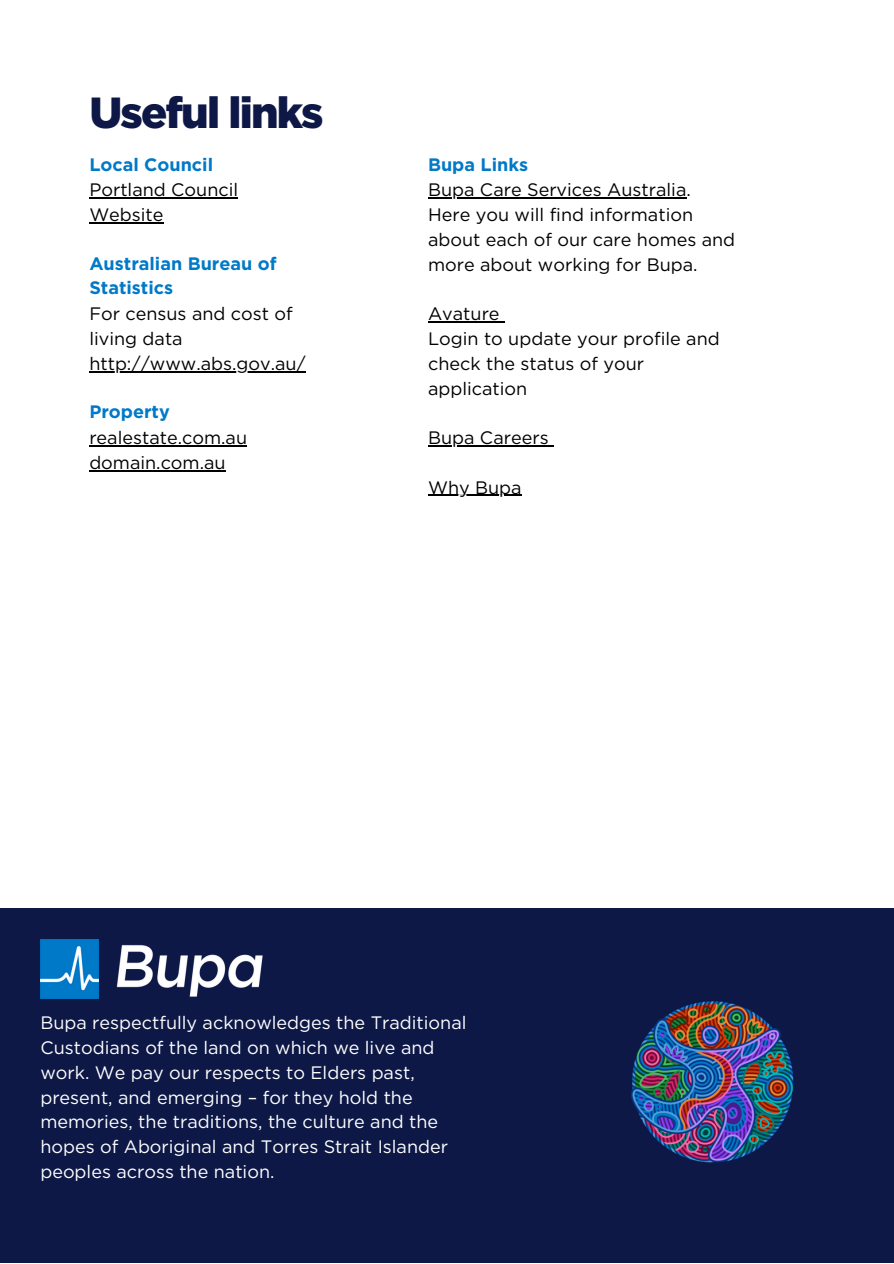
<style>
.page{position:relative;width:894px;height:1264px;background:#fff}
.page>*{position:absolute;margin:0;border:0;box-sizing:border-box;transform-origin:0 0}
.t1{font:900 43.5px "Gotham";letter-spacing:-.04em;color:#0d1846}
.t2{font:18px/24.8px "Gotham";color:#000}
.t3{font:18px/24.8px "Gotham";color:#fff}
.t4{font:700 18px/24.8px "Gotham";color:#0079c8}
</style>
<div class="page">
<div style="left:0;top:908px;width:893px;height:355px;background:#0d1846"></div>
<img style="left:40px;top:939px;width:223px;height:59px">
<img style="left:631px;top:1001px;width:163px;height:162px">
<hr style="left:89px;top:198px;width:149px;height:1px;background:#000">
<hr style="left:89px;top:222px;width:74px;height:1px;background:#000">
<hr style="left:89px;top:371px;width:217px;height:1px;background:#000">
<hr style="left:89px;top:445px;width:158px;height:1px;background:#000">
<hr style="left:89px;top:470px;width:136px;height:1px;background:#000">
<hr style="left:428px;top:198px;width:258px;height:1px;background:#000">
<hr style="left:428px;top:321px;width:71px;height:1px;background:#000">
<hr style="left:428px;top:445px;width:120px;height:1px;background:#000">
<hr style="left:428px;top:495px;width:93px;height:1px;background:#000">
<p class="t1" style="left:89px;top:93px;width:236px">Useful links</p>
<p class="t4" style="left:89px;top:153px;width:125px">Local Council</p>
<p class="t2" style="left:89px;top:178px;width:150px">Portland Council<br>Website</p>
<p class="t4" style="left:89px;top:252px;width:189px">Australian Bureau of<br>Statistics</p>
<p class="t2" style="left:89px;top:301px;width:205px">For census and cost of living data</p>
<p class="t2" style="left:89px;top:351px;width:218px">http://www.abs.gov.au/</p>
<p class="t4" style="left:89px;top:400px;width:82px">Property</p>
<p class="t2" style="left:89px;top:425px;width:159px">realestate.com.au</p>
<p class="t2" style="left:89px;top:450px;width:138px">domain.com.au</p>
<p class="t4" style="left:428px;top:153px;width:101px">Bupa Links</p>
<p class="t2" style="left:428px;top:178px;width:264px">Bupa Care Services Australia.</p>
<p class="t2" style="left:428px;top:202px;width:308px">Here you will find information about each of our care homes and more about working for Bupa.</p>
<p class="t2" style="left:428px;top:301px;width:73px">Avature</p>
<p class="t2" style="left:428px;top:326px;width:293px">Login to update your profile and check the status of your application</p>
<p class="t2" style="left:428px;top:425px;width:122px">Bupa Careers</p>
<p class="t2" style="left:428px;top:475px;width:95px">Why Bupa</p>
<p class="t3" style="left:40px;top:1010px;width:427px">Bupa respectfully acknowledges the Traditional Custodians of the land on which we live and work. We pay our respects to Elders past, present, and emerging – for they hold the memories, the traditions, the culture and the hopes of Aboriginal and Torres Strait Islander peoples across the nation.</p>
</div>
